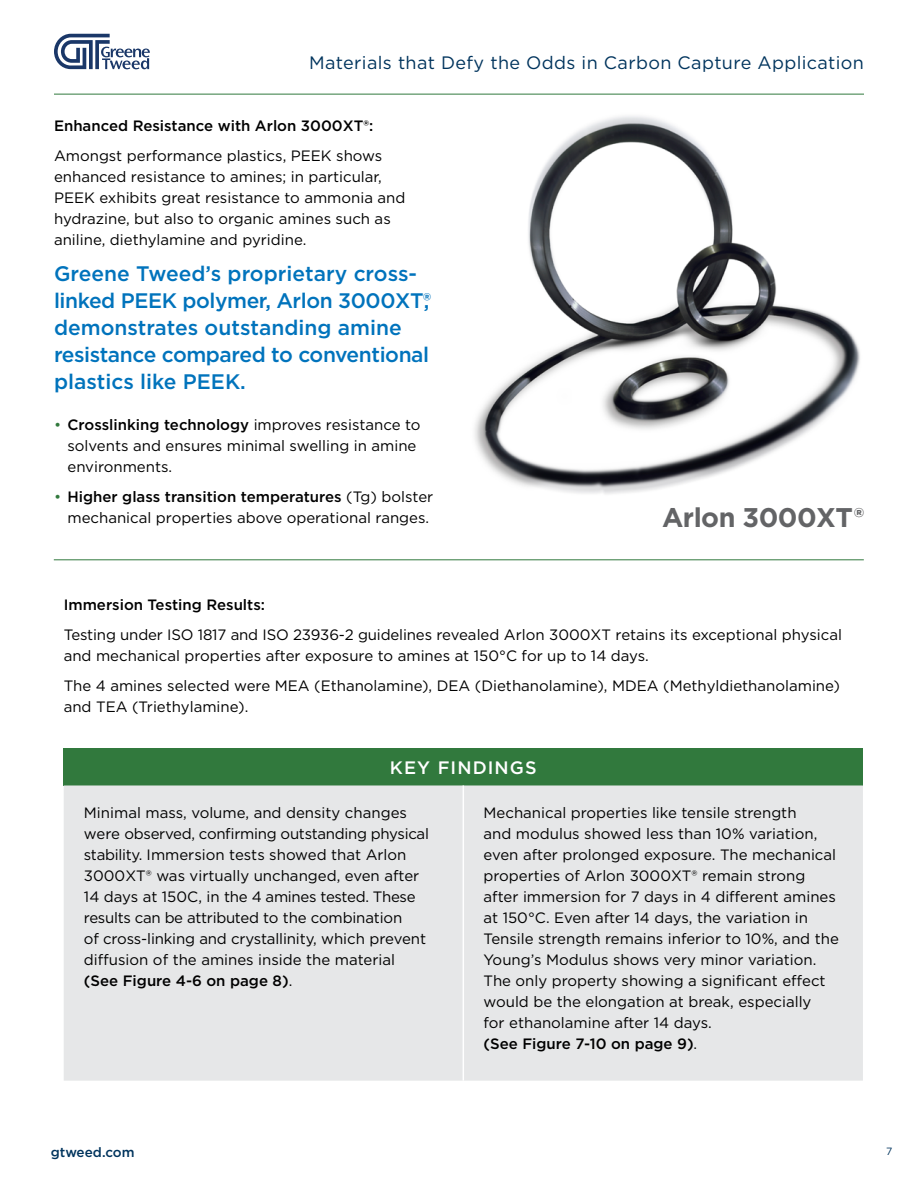
<style>
.page{position:relative;width:918px;height:1188px;background:#fff}
.page>*{position:absolute;margin:0;border:0;box-sizing:border-box;transform-origin:0 0}
.t1{font:700 27px "Gotham";letter-spacing:-.02em;color:#636466}
.t2{font:500 21px/27px "Gotham";letter-spacing:-.02em;color:#0073bc}
.t3{font:18px "Gotham";letter-spacing:.02em;color:#00345d}
.t4{font:500 18px "Gotham";letter-spacing:.06em;color:#fff}
.t5{font:15px/21px "Gotham";color:#000}
.t6{font:500 15px "Gotham";color:#000}
.t7{font:500 13.5px "Gotham";color:#00345d}
.t8{font:10.5px "Gotham";color:#00345d}
.s1{color:#31793d}
.s2{font-weight:500}
</style>
<div class="page">
<svg style="left:54px;top:34px;width:96px;height:35px"></svg>
<hr style="left:54px;top:94px;width:810px;height:1px;background:#31793d">
<img style="left:474px;top:116px;width:386px;height:378px">
<div style="left:64px;top:748px;width:799px;height:37px;background:#31793d"></div>
<div style="left:64px;top:785px;width:799px;height:296px;background:#e6e7e8"></div>
<hr style="left:463px;top:785px;width:1px;height:296px;background:#fff">
<hr style="left:54px;top:559px;width:810px;height:1px;background:#31793d">
<p class="t3" style="left:309px;top:51px;width:556px">Materials that Defy the Odds in Carbon Capture Application</p>
<p class="t6" style="left:54px;top:116px;width:321px">Enhanced Resistance with Arlon 3000XT®:</p>
<p class="t5" style="left:54px;top:145px;width:353px">Amongst performance plastics, PEEK shows enhanced resistance to amines; in particular, PEEK exhibits great resistance to ammonia and hydrazine, but also to organic amines such as aniline, diethylamine and pyridine.</p>
<h2 class="t2" style="left:54px;top:260px;width:379px">Greene Tweed’s proprietary cross&shy;linked PEEK polymer, Arlon 3000XT®, demonstrates outstanding amine resistance compared to conventional plastics like PEEK.</h2>
<p class="t5" style="left:68px;top:414px;width:355px;text-indent:-14px"><span class="s1">•</span> <span class="s2">Crosslinking technology</span> improves resistance to solvents and ensures minimal swelling in amine environments.</p>
<p class="t5" style="left:54px;top:486px;width:381px;text-align:right"><span class="s1">•</span> <span class="s2">Higher glass transition temperatures</span> (Tg) bolster mechanical properties above operational ranges.</p>
<h1 class="t1" style="left:662px;top:500px;width:203px">Arlon 3000XT®</h1>
<p class="t6" style="left:64px;top:595px;width:203px">Immersion Testing Results:</p>
<p class="t5" style="left:64px;top:624px;width:780px">Testing under ISO 1817 and ISO 23936-2 guidelines revealed Arlon 3000XT retains its exceptional physical and mechanical properties after exposure to amines at 150°C for up to 14 days.</p>
<p class="t5" style="left:64px;top:675px;width:778px">The 4 amines selected were MEA (Ethanolamine), DEA (Diethanolamine), MDEA (Methyldiethanolamine) and TEA (Triethylamine).</p>
<p class="t4" style="left:390px;top:756px;width:148px">KEY FINDINGS</p>
<p class="t5" style="left:84px;top:802px;width:347px">Minimal mass, volume, and density changes were observed, confirming outstanding physical stability. Immersion tests showed that Arlon 3000XT® was virtually unchanged, even after 14 days at 150C, in the 4 amines tested. These results can be attributed to the combination<br>of cross-linking and crystallinity, which prevent diffusion of the amines inside the material <span class="s2">(See Figure 4-6 on page 8)</span>.</p>
<p class="t5" style="left:484px;top:802px;width:357px">Mechanical properties like tensile strength<br>and modulus showed less than 10% variation, even after prolonged exposure. The mechanical properties of Arlon 3000XT® remain strong after immersion for 7 days in 4 different amines at 150°C. Even after 14 days, the variation in Tensile strength remains inferior to 10%, and the Young’s Modulus shows very minor variation.<br>The only property showing a significant effect would be the elongation at break, especially<br>for ethanolamine after 14 days.<br><span class="s2">(See Figure 7-10 on page 9)</span>.</p>
<p class="t7" style="left:51px;top:1144px;width:85px">gtweed.com</p>
<p class="t8" style="left:886px;top:1144px;width:8px">7</p>
</div>
